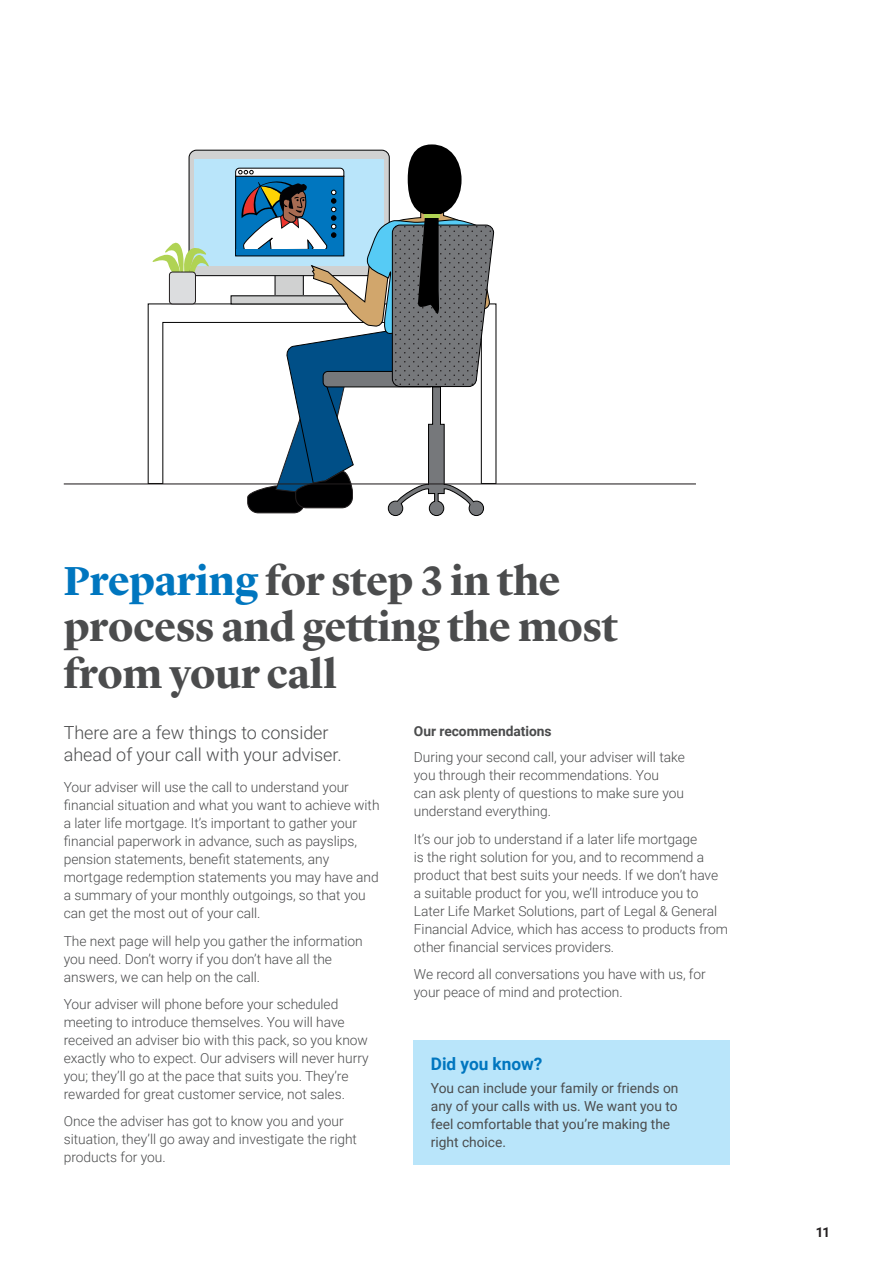
<style>
.page{position:relative;width:893px;height:1263px;background:#fff}
.page>*{position:absolute;margin:0;border:0;box-sizing:border-box;transform-origin:0 0}
.H1_Lyon_28_Bd{font:700 42px/46.5px "Lyon Display";color:#4b4c4d}
.Body_intro_12_Lt{font:300 18px/22.5px "Roboto";letter-spacing:-.005em;color:#4b4c4d}
.H3_Roboto_Bd{font:700 17.25px "Roboto";color:#0076bf}
.Body_9_2_Lt{font:300 13.8px/18px "Roboto";color:#4b4c4d}
.Box_body_9_2_Rg{font:13.8px/18px "Roboto";color:#4b4c4d}
.H4_Roboto_Bd{font:700 13.8px "Roboto";color:#4b4c4d}
.t1{font:700 13.5px "Roboto";color:#231f20}
.s1{color:#0076bf}
</style>
<div class="page">
<svg style="left:147px;top:303px;width:350px;height:180px"></svg>
<div style="left:189px;top:150px;width:200px;height:126px;background:#d0d1d1;border-radius:7px"></div>
<div style="left:194px;top:159px;width:190px;height:107px;background:#b9e5fa"></div>
<div style="left:231px;top:296px;width:116px;height:8px;background:#d0d1d1"></div>
<svg style="left:152px;top:241px;width:57px;height:49px"></svg>
<div style="left:169px;top:272px;width:26px;height:32px;background:#dcdddf;border-radius:3px"></div>
<div style="left:169px;top:272px;width:27px;height:32px;border:1px solid #231f20;border-radius:3px"></div>
<svg style="left:235px;top:144px;width:259px;height:372px"></svg>
<hr style="left:424px;top:214px;width:15px;height:3px;background:#b0d354">
<div style="left:414px;top:1040px;width:316px;height:124px;background:#b9e5fa"></div>
<hr style="left:64px;top:483px;width:632px;height:1px;background:#231f20">
<p class="H1_Lyon_28_Bd" style="left:64px;top:554px;width:555px"><span class="s1">Preparing</span> for step 3 in the process and getting the most from your call</p>
<p class="Body_intro_12_Lt" style="left:64px;top:721px;width:279px">There are a few things to consider ahead of your call with your adviser.</p>
<p class="Body_9_2_Lt" style="left:64px;top:778px;width:317px">Your adviser will use the call to understand your financial situation and what you want to achieve with a later life mortgage. It’s important to gather your financial paperwork in advance, such as payslips, pension statements, benefit statements, any mortgage redemption statements you may have and a summary of your monthly outgoings, so that you can get the most out of your call.</p>
<p class="Body_9_2_Lt" style="left:64px;top:931px;width:301px">The next page will help you gather the information you need. Don’t worry if you don’t have all the answers, we can help on the call.</p>
<p class="Body_9_2_Lt" style="left:64px;top:994px;width:306px">Your adviser will phone before your scheduled meeting to introduce themselves. You will have received an adviser bio with this pack, so you know exactly who to expect. Our advisers will never hurry you; they’ll go at the pace that suits you. They’re rewarded for great customer service, not sales.</p>
<p class="Body_9_2_Lt" style="left:64px;top:1112px;width:295px">Once the adviser has got to know you and your situation, they’ll go away and investigate the right products for you.</p>
<p class="H4_Roboto_Bd" style="left:414px;top:721px;width:139px">Our recommendations</p>
<p class="Body_9_2_Lt" style="left:414px;top:748px;width:272px">During your second call, your adviser will take you through their recommendations. You<br>can ask plenty of questions to make sure you understand everything.</p>
<p class="Body_9_2_Lt" style="left:414px;top:829px;width:316px">It’s our job to understand if a later life mortgage<br>is the right solution for you, and to recommend a product that best suits your needs. If we don’t have a suitable product for you, we’ll introduce you to Later Life Market Solutions, part of Legal &amp; General Financial Advice, which has access to products from other financial services providers.</p>
<p class="Body_9_2_Lt" style="left:414px;top:965px;width:293px">We record all conversations you have with us, for your peace of mind and protection.</p>
<p class="H3_Roboto_Bd" style="left:431px;top:1052px;width:113px">Did you know?</p>
<p class="Box_body_9_2_Rg" style="left:431px;top:1078px;width:249px">You can include your family or friends on any of your calls with us. We want you to feel comfortable that you’re making the right choice.</p>
<p class="t1" style="left:816px;top:1223px;width:14px">11</p>
</div>
